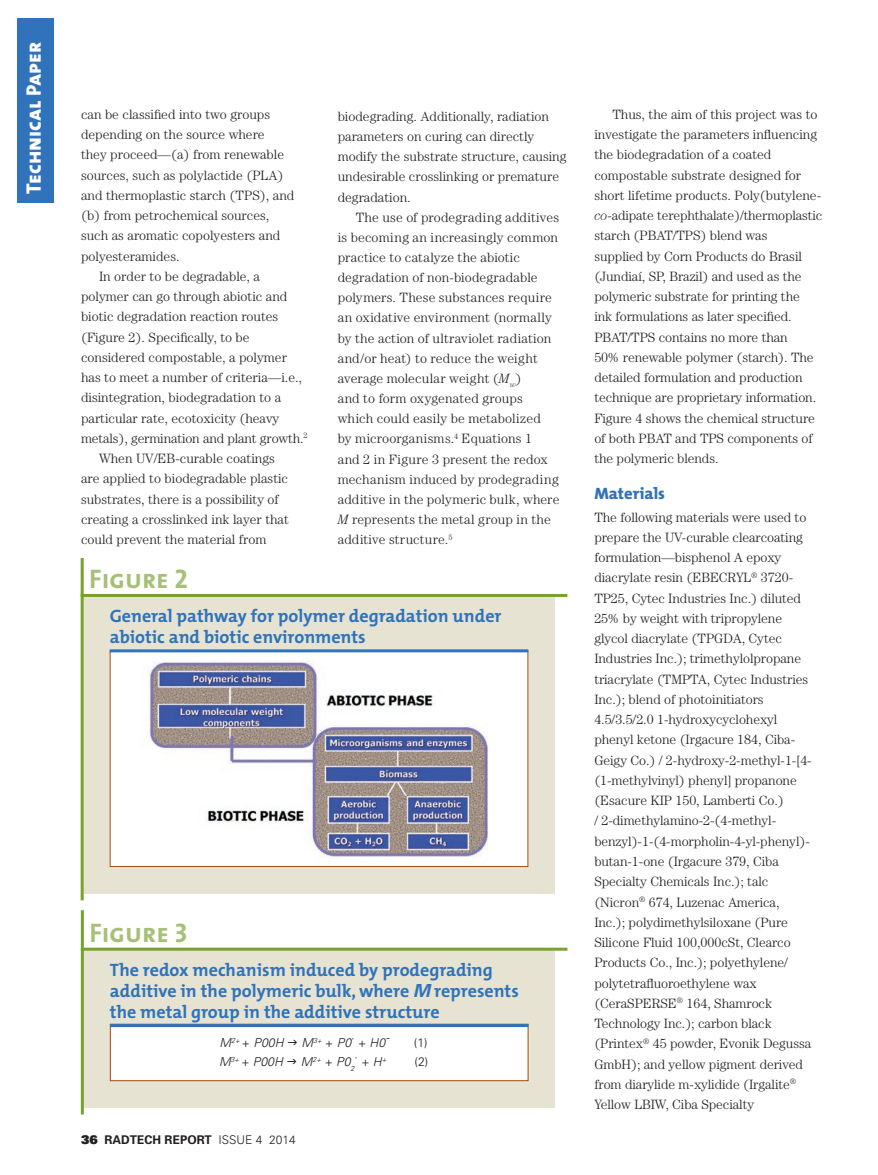
<style>
.page{position:relative;width:878px;height:1175px;background:#fff}
.page>*{position:absolute;margin:0;border:0;box-sizing:border-box;transform-origin:0 0}
.Figure_Table__name{font:27px "The Mix Bold Caps";color:#a7c078}
.t1{font:21px "The Mix Extra Bold Caps";color:#fff}
.Table_Head_Mix-7455b{font:700 18px/21px "The Mix";color:#3073ba}
.SUBHEAD_MixExBd{font:800 16.5px "The Mix";color:#3073ba}
.BODY_TEXT_Century{font:300 13.5px/20.2px "Century";color:#231f20}
.Body_text_no_indent{font:300 13.5px/20.2px "Century";letter-spacing:-.005em;color:#231f20}
.Body_Text_univers{font:italic 300 12.3px "Univers";color:#231f20}
.Body_Text_univers-2{font:300 12.3px "Univers";color:#231f20}
.t2{font:700 12px "Univers";color:#231f20}
.s1{font-style:italic}
.s2{font-family:"Univers";font-style:italic}
.s3{font-style:normal}
.s4{font-weight:900}
.s5{font-weight:300}
</style>
<div class="page">
<div style="left:18px;top:18px;width:36px;height:185px;background:#3073ba"></div>
<div style="left:83px;top:596px;width:471px;height:298px;background:#e6e3d2"></div>
<div style="left:110px;top:650px;width:418px;height:216px;background:#fff"></div>
<img style="left:148px;top:661px;width:340px;height:199px">
<hr style="left:81px;top:594px;width:486px;height:3px;background:#78a22d">
<hr style="left:81px;top:558px;width:3px;height:342px;background:#78a22d">
<hr style="left:110px;top:649px;width:418px;height:3px;background:#3073ba">
<div style="left:83px;top:948px;width:471px;height:160px;background:#e6e3d2"></div>
<div style="left:110px;top:1023px;width:418px;height:58px;background:#fff;border:1px solid #a84b0d"></div>
<hr style="left:81px;top:947px;width:486px;height:3px;background:#78a22d">
<hr style="left:81px;top:910px;width:3px;height:204px;background:#78a22d">
<hr style="left:110px;top:1024px;width:418px;height:3px;background:#3073ba">
<h2 class="t1" style="left:16px;top:193px;width:153px;rotate:-90deg">Technical Paper</h2>
<p class="BODY_TEXT_Century" style="left:81px;top:104px;width:215px">can be classified into two groups depending on the source where<br>they proceed—(a) from renewable sources, such as polylactide (PLA) and thermoplastic starch (TPS), and (b) from petrochemical sources, such as aromatic copolyesters and polyesteramides.</p>
<p class="BODY_TEXT_Century" style="left:81px;top:266px;width:228px;text-indent:18px">In order to be degradable, a polymer can go through abiotic and biotic degradation reaction routes (Figure 2). Specifically, to be considered compostable, a polymer has to meet a number of criteria—i.e., disintegration, biodegradation to a particular rate, ecotoxicity (heavy metals), germination and plant growth.<sup>2</sup></p>
<p class="BODY_TEXT_Century" style="left:81px;top:448px;width:209px;text-indent:18px">When UV/EB-curable coatings are applied to biodegradable plastic substrates, there is a possibility of creating a crosslinked ink layer that could prevent the material from</p>
<p class="BODY_TEXT_Century" style="left:338px;top:106px;width:230px">biodegrading. Additionally, radiation parameters on curing can directly modify the substrate structure, causing undesirable crosslinking or premature degradation.</p>
<p class="BODY_TEXT_Century" style="left:338px;top:207px;width:223px;text-indent:18px">The use of prodegrading additives is becoming an increasingly common practice to catalyze the abiotic degradation of non-biodegradable polymers. These substances require an oxidative environment (normally by the action of ultraviolet radiation and/or heat) to reduce the weight average molecular weight (<span class="s1">M</span><sub>w</sub>)<br>and to form oxygenated groups which could easily be metabolized<br>by microorganisms.<sup>4</sup> Equations 1<br>and 2 in Figure 3 present the redox mechanism induced by prodegrading additive in the polymeric bulk, where <span class="s1">M</span> represents the metal group in the additive structure.<sup>5</sup></p>
<p class="Figure_Table__name" style="left:89px;top:556px;width:100px">Figure 2</p>
<p class="Table_Head_Mix-7455b" style="left:110px;top:605px;width:393px">General pathway for polymer degradation under abiotic and biotic environments</p>
<p class="Figure_Table__name" style="left:89px;top:910px;width:100px">Figure 3</p>
<p class="Table_Head_Mix-7455b" style="left:110px;top:959px;width:410px">The redox mechanism induced by prodegrading additive in the polymeric bulk, where <span class="s2">M</span> represents the metal group in the additive structure</p>
<p class="Body_Text_univers" style="left:219px;top:1035px;width:65px">M<sup>2+</sup> <span class="s3">+</span> P00H</p>
<p class="Body_Text_univers" style="left:301px;top:1035px;width:90px">M<sup>3+</sup> <span class="s3">+</span> P0<span class="s3">˙ +</span> H0<span class="s3">¯</span></p>
<p class="Body_Text_univers-2" style="left:414px;top:1035px;width:15px">(1)</p>
<p class="Body_Text_univers" style="left:219px;top:1054px;width:65px">M<sup>3+</sup> <span class="s3">+</span> P00H</p>
<p class="Body_Text_univers" style="left:301px;top:1054px;width:87px">M<sup>2+</sup> <span class="s3">+</span> P0<sub>2</sub><span class="s3">˙ +</span> H<sup>+</sup></p>
<p class="Body_Text_univers-2" style="left:414px;top:1054px;width:15px">(2)</p>
<p class="t2" style="left:81px;top:1132px;width:216px"><span class="s4">36</span> RADTECH REPORT <span class="s5">ISSUE 4 2014</span></p>
<p class="BODY_TEXT_Century" style="left:594px;top:104px;width:229px;text-indent:18px">Thus, the aim of this project was to investigate the parameters influencing the biodegradation of a coated compostable substrate designed for short lifetime products. Poly(butylene&shy;<span class="s1">co</span>-adipate terephthalate)/thermoplastic starch (PBAT/TPS) blend was<br>supplied by Corn Products do Brasil (Jundiaí, SP, Brazil) and used as the polymeric substrate for printing the<br>ink formulations as later specified.<br>PBAT/TPS contains no more than<br>50% renewable polymer (starch). The detailed formulation and production technique are proprietary information.<br>Figure 4 shows the chemical structure of both PBAT and TPS components of the polymeric blends.</p>
<p class="SUBHEAD_MixExBd" style="left:594px;top:479px;width:72px">Materials</p>
<p class="Body_text_no_indent" style="left:594px;top:506px;width:219px">The following materials were used to prepare the UV-curable clearcoating formulation—bisphenol A epoxy diacrylate resin (EBECRYL<sup>®</sup> 3720- TP25, Cytec Industries Inc.) diluted 25% by weight with tripropylene glycol diacrylate (TPGDA, Cytec Industries Inc.); trimethylolpropane triacrylate (TMPTA, Cytec Industries Inc.); blend of photoinitiators 4.5/3.5/2.0 1-hydroxycyclohexyl phenyl ketone (Irgacure 184, Ciba-Geigy Co.) / 2-hydroxy-2-methyl-1-[4- (1-methylvinyl) phenyl] propanone (Esacure KIP 150, Lamberti Co.)<br>/ 2-dimethylamino-2-(4-methyl&shy;benzyl)-1-(4-morpholin-4-yl-phenyl)- butan-1-one (Irgacure 379, Ciba Specialty Chemicals Inc.); talc (Nicron<sup>®</sup> 674, Luzenac America, Inc.); polydimethylsiloxane (Pure Silicone Fluid 100,000cSt, Clearco Products Co., Inc.); polyethylene/ polytetrafluoroethylene wax (CeraSPERSE<sup>®</sup> 164, Shamrock Technology Inc.); carbon black (Printex<sup>®</sup> 45 powder, Evonik Degussa GmbH); and yellow pigment derived from diarylide m-xylidide (Irgalite<sup>® </sup>Yellow LBIW, Ciba Specialty</p>
</div>
